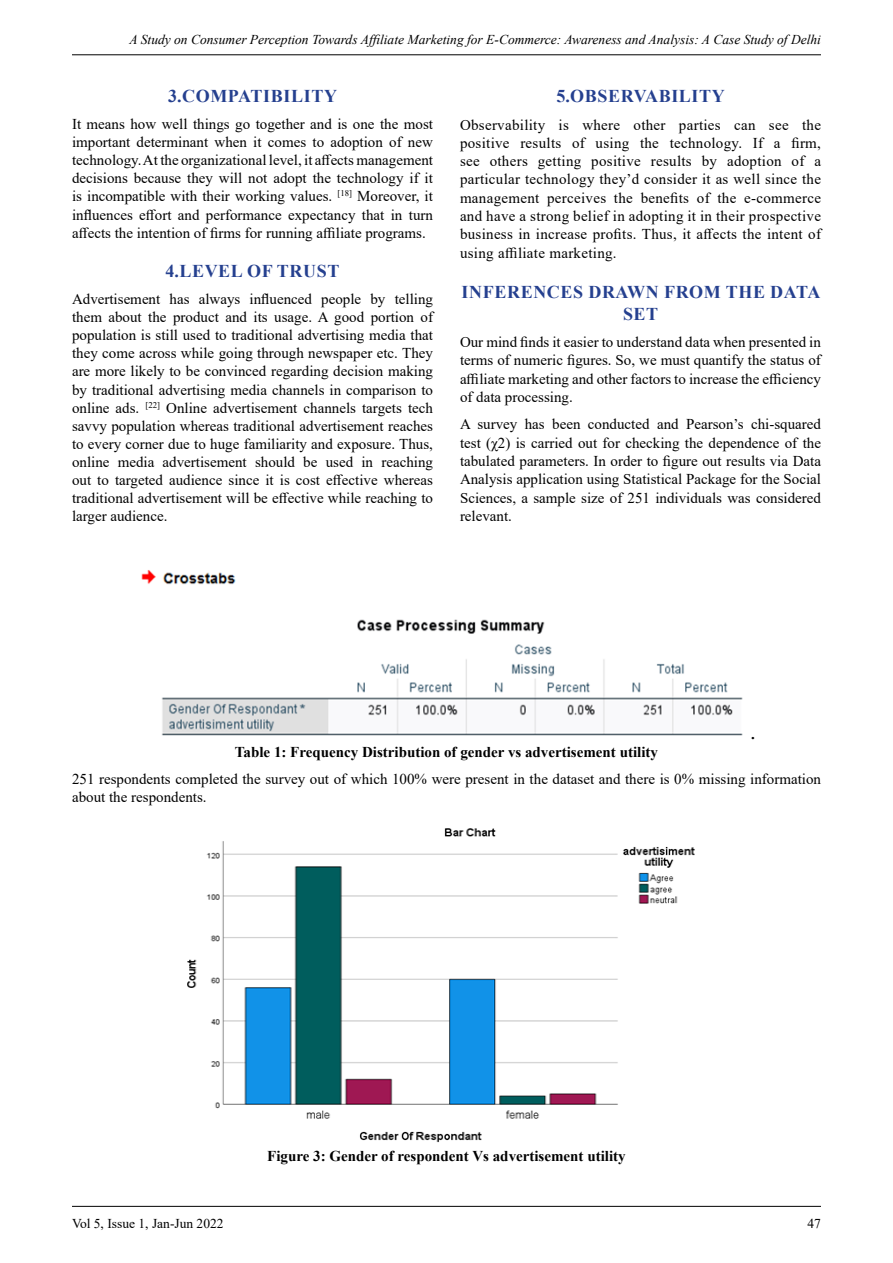
<style>
.page{position:relative;width:893px;height:1263px;background:#fff}
.page>*{position:absolute;margin:0;border:0;box-sizing:border-box;transform-origin:0 0}
.t1{font:700 18px/21.9px "Times New Roman";letter-spacing:.035em;color:#25408f;text-align:center}
.t2{font:15px/18px "Times New Roman";color:#000;text-align:justify}
.t3{font:700 15px "Times New Roman";color:#000}
.t4{font:italic 13.5px "Times New Roman";color:#000}
.t5{font:13.5px "Times New Roman";color:#000}
</style>
<div class="page">
<hr style="left:72px;top:1206px;width:749px;height:1px;background:#000">
<hr style="left:72px;top:54px;width:749px;height:1px;background:#000">
<img style="left:141px;top:570px;width:602px;height:166px">
<img style="left:187px;top:828px;width:508px;height:315px">
<p class="t4" style="left:129px;top:30px;width:693px">A Study on Consumer Perception Towards Affiliate Marketing for E-Commerce: Awareness and Analysis: A Case Study of Delhi</p>
<p class="t1" style="left:168px;top:85px;width:170px">3.COMPATIBILITY</p>
<p class="t2" style="left:72px;top:115px;width:362px">It means how well things go together and is one the most important determinant when it comes to adoption of new technology. At the organizational level, it affects management decisions because they will not adopt the technology if it is incompatible with their working values. <sup>[18]</sup> Moreover, it influences effort and performance expectancy that in turn affects the intention of firms for running affiliate programs.</p>
<p class="t1" style="left:166px;top:260px;width:175px">4.LEVEL OF TRUST</p>
<p class="t2" style="left:72px;top:290px;width:362px">Advertisement has always influenced people by telling them about the product and its usage. A good portion of population is still used to traditional advertising media that they come across while going through newspaper etc. They are more likely to be convinced regarding decision making by traditional advertising media channels in comparison to online ads. <sup>[22]</sup> Online advertisement channels targets tech savvy population whereas traditional advertisement reaches to every corner due to huge familiarity and exposure. Thus, online media advertisement should be used in reaching out to targeted audience since it is cost effective whereas traditional advertisement will be effective while reaching to larger audience.</p>
<p class="t1" style="left:556px;top:85px;width:170px">5.OBSERVABILITY</p>
<p class="t2" style="left:460px;top:115px;width:363px">Observability is where other parties can see the positive results of using the technology. If a firm, see others getting positive results by adoption of a particular technology they’d consider it as well since the management perceives the benefits of the e-commerce and have a strong belief in adopting it in their prospective business in increase profits. Thus, it affects the intent of using affiliate marketing.</p>
<p class="t1" style="left:462px;top:280px;width:360px">INFERENCES DRAWN FROM THE DATA<br>SET</p>
<p class="t2" style="left:460px;top:332px;width:362px">Our mind finds it easier to understand data when presented in terms of numeric figures. So, we must quantify the status of affiliate marketing and other factors to increase the efficiency of data processing.</p>
<p class="t2" style="left:460px;top:415px;width:362px">A survey has been conducted and Pearson’s chi-squared test (χ2) is carried out for checking the dependence of the tabulated parameters. In order to figure out results via Data Analysis application using Statistical Package for the Social Sciences, a sample size of 251 individuals was considered relevant.</p>
<p class="t3" style="left:751px;top:723px;width:5px">.</p>
<p class="t3" style="left:235px;top:741px;width:425px">Table 1: Frequency Distribution of gender vs advertisement utility</p>
<p class="t2" style="left:72px;top:769px;width:750px">251 respondents completed the survey out of which 100% were present in the dataset and there is 0% missing information about the respondents.</p>
<p class="t3" style="left:267px;top:1145px;width:360px">Figure 3: Gender of respondent Vs advertisement utility</p>
<p class="t5" style="left:72px;top:1214px;width:153px">Vol 5, Issue 1, Jan-Jun 2022</p>
<p class="t5" style="left:807px;top:1214px;width:15px">47</p>
</div>
